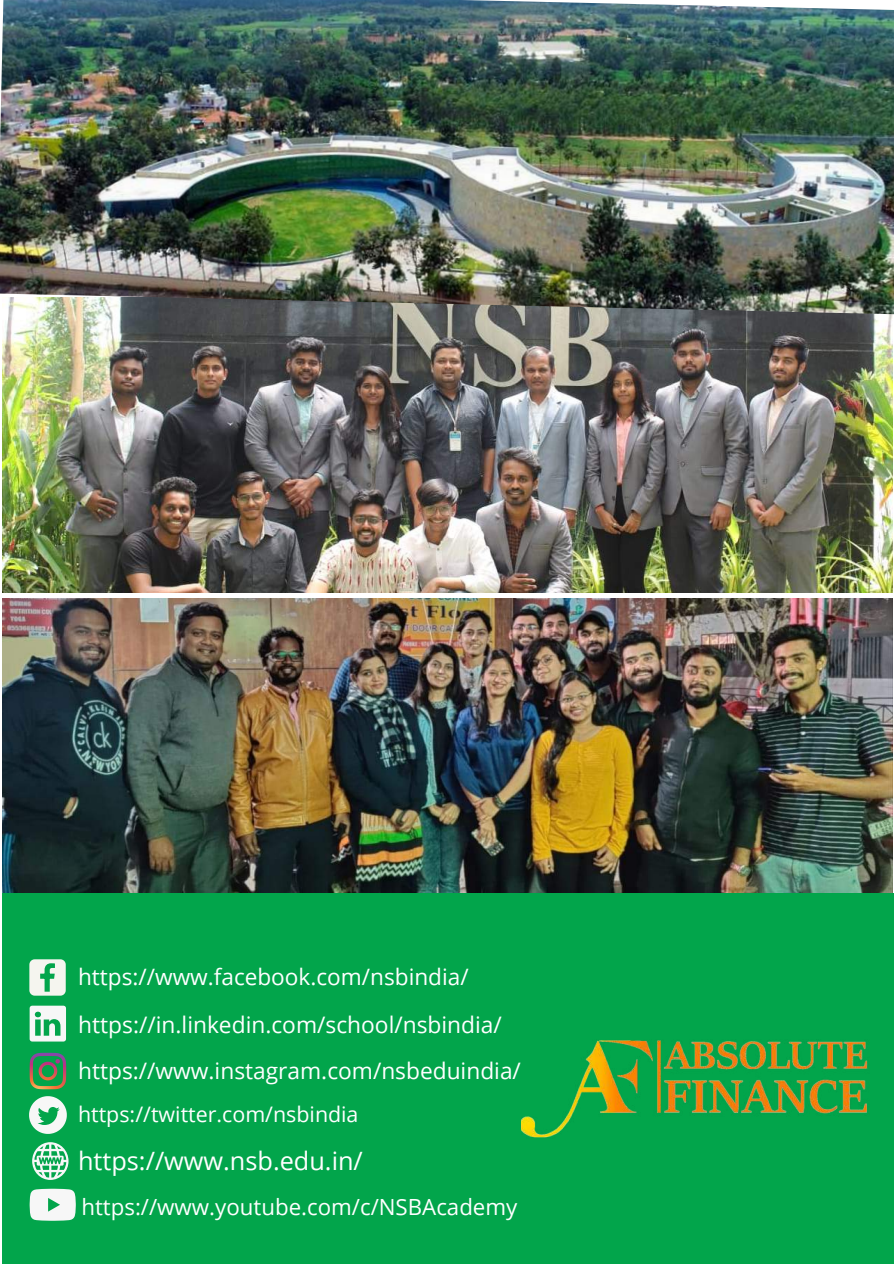
<style>
.page{position:relative;width:894px;height:1264px;background:#fff}
.page>*{position:absolute;margin:0;border:0;box-sizing:border-box;transform-origin:0 0}
.t1{font:25.35px "Open Sans";color:#fff}
.t2{font:22.8px "Open Sans";color:#fff}
.t3{font:22.65px "Open Sans";color:#fff}
.t4{font:22.2px "Open Sans";color:#fff}
.t5{font:21.45px "Open Sans";color:#fff}
</style>
<div class="page">
<img style="left:2px;top:315px;width:890px;height:277px">
<img style="left:2px;top:598px;width:890px;height:295px">
<img style="left:0;top:0;width:893px;height:315px">
<div style="left:2px;top:893px;width:891px;height:370px;background:#02a54b"></div>
<svg style="left:29px;top:959px;width:37px;height:36px"></svg>
<svg style="left:30px;top:1005px;width:36px;height:36px"></svg>
<svg style="left:30px;top:1052px;width:36px;height:37px"></svg>
<svg style="left:29px;top:1096px;width:38px;height:37px"></svg>
<svg style="left:32px;top:1142px;width:36px;height:37px"></svg>
<svg style="left:30px;top:1188px;width:46px;height:32px"></svg>
<img style="left:521px;top:1040px;width:347px;height:98px">
<p class="t3" style="left:78px;top:961px;width:392px">https://www.facebook.com/nsbindia/</p>
<p class="t2" style="left:78px;top:1008px;width:425px">https://in.linkedin.com/school/nsbindia/</p>
<p class="t3" style="left:78px;top:1055px;width:444px">https://www.instagram.com/nsbeduindia/</p>
<p class="t5" style="left:78px;top:1099px;width:282px">https://twitter.com/nsbindia</p>
<p class="t1" style="left:78px;top:1142px;width:286px">https://www.nsb.edu.in/</p>
<p class="t4" style="left:81px;top:1190px;width:437px">https://www.youtube.com/c/NSBAcademy</p>
</div>
